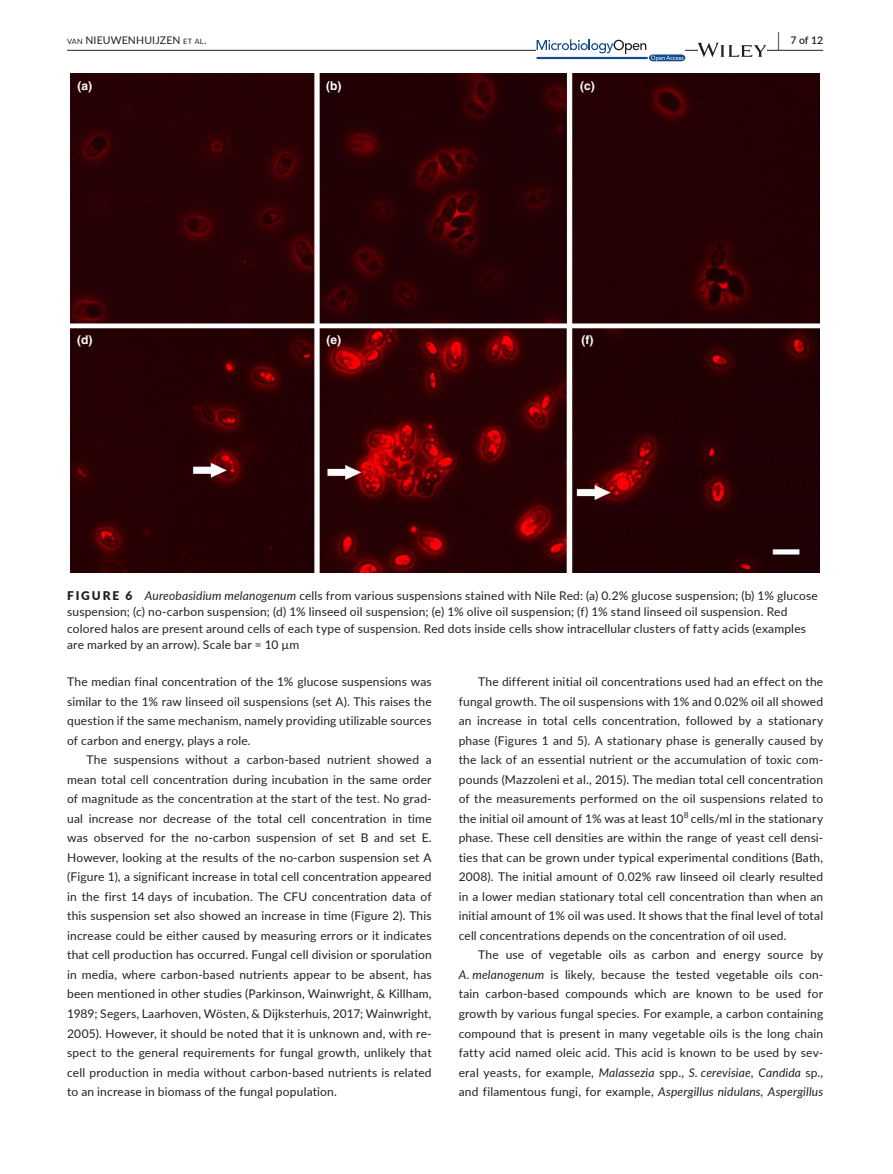
<style>
.page{position:relative;width:893px;height:1174px;background:#fff}
.page>*{position:absolute;margin:0;border:0;box-sizing:border-box;transform-origin:0 0}
.t1{font:600 19.5px "Lato";color:#231f20;scale:.48 1}
.t2{font:12px/19.5px "Lato";letter-spacing:.015em;color:#231f20;text-align:justify}
.t3{font:700 12px "Helvetica";color:#fff}
.t4{font:10.5px "Lato";letter-spacing:.015em;color:#231f20}
.t5{font:600 10.5px "Lato";color:#231f20}
.s1{font-size:7.35px}
.s2{font-weight:900}
.s3{font-style:italic}
</style>
<div class="page">
<hr style="left:67px;top:50px;width:756px;height:1px;background:#231f20">
<svg style="left:537px;top:39px;width:148px;height:22px"></svg>
<svg style="left:697px;top:43px;width:69px;height:14px"></svg>
<img style="left:71px;top:73px;width:749px;height:500px">
<h1 class="t1" style="left:778px;top:26px;width:7px">|</h1>
<p class="t4" style="left:67px;top:33px;width:141px"><span class="s1">VAN</span> N IEUWEN HUIJZEN <span class="s1">ET AL</span>.</p>
<p class="t5" style="left:790px;top:33px;width:34px">7 of 12</p>
<p class="t3" style="left:77px;top:78px;width:16px">(a)</p>
<p class="t3" style="left:326px;top:78px;width:17px">(b)</p>
<p class="t3" style="left:580px;top:78px;width:16px">(c)</p>
<p class="t3" style="left:77px;top:332px;width:17px">(d)</p>
<p class="t3" style="left:327px;top:332px;width:16px">(e)</p>
<p class="t3" style="left:582px;top:332px;width:13px">(f)</p>
<p class="t2" style="left:67px;top:586px;width:752px;line-height:16.5px;text-align:left"><span class="s2">FIGURE 6</span> <span class="s3">Aureobasidium melanogenum</span> cells from various suspensions stained with Nile Red: (a) 0.2% glucose suspension; (b) 1% glucose suspension; (c) no‐carbon suspension; (d) 1% linseed oil suspension; (e) 1% olive oil suspension; (f) 1% stand linseed oil suspension. Red colored halos are present around cells of each type of suspension. Red dots inside cells show intracellular clusters of fatty acids (examples are marked by an arrow). Scale bar = 10 µm</p>
<p class="t2" style="left:67px;top:671px;width:366px">The median final concentration of the 1% glucose suspensions was similar to the 1% raw linseed oil suspensions (set A). This raises the question if the same mechanism, namely providing utilizable sources of carbon and energy, plays a role.</p>
<p class="t2" style="left:67px;top:749px;width:366px;text-indent:20px">The suspensions without a carbon‐based nutrient showed a mean total cell concentration during incubation in the same order of magnitude as the concentration at the start of the test. No grad‐ ual increase nor decrease of the total cell concentration in time was observed for the no‐carbon suspension of set B and set E.<br>However, looking at the results of the no‐carbon suspension set A (Figure 1), a significant increase in total cell concentration appeared in the first 14 days of incubation. The CFU concentration data of this suspension set also showed an increase in time (Figure 2). This increase could be either caused by measuring errors or it indicates that cell production has occurred. Fungal cell division or sporulation in media, where carbon‐based nutrients appear to be absent, has been mentioned in other studies (Parkinson, Wainwright, &amp; Killham, 1989; Segers, Laarhoven, Wösten, &amp; Dijksterhuis, 2017; Wainwright, 2005). However, it should be noted that it is unknown and, with re‐ spect to the general requirements for fungal growth, unlikely that cell production in media without carbon‐based nutrients is related to an increase in biomass of the fungal population.</p>
<p class="t2" style="left:459px;top:671px;width:366px;text-indent:20px">The different initial oil concentrations used had an effect on the fungal growth. The oil suspensions with 1% and 0.02% oil all showed an increase in total cells concentration, followed by a stationary phase (Figures 1 and 5). A stationary phase is generally caused by the lack of an essential nutrient or the accumulation of toxic com‐ pounds (Mazzoleni et al., 2015). The median total cell concentration of the measurements performed on the oil suspensions related to the initial oil amount of 1% was at least 10<sup>8</sup> cells/ml in the stationary phase. These cell densities are within the range of yeast cell densi‐ ties that can be grown under typical experimental conditions (Bath, 2008). The initial amount of 0.02% raw linseed oil clearly resulted in a lower median stationary total cell concentration than when an initial amount of 1% oil was used. It shows that the final level of total cell concentrations depends on the concentration of oil used.</p>
<p class="t2" style="left:459px;top:944px;width:366px;text-indent:20px">The use of vegetable oils as carbon and energy source by <span class="s3">A. melanogenum</span> is likely, because the tested vegetable oils con‐ tain carbon‐based compounds which are known to be used for growth by various fungal species. For example, a carbon containing compound that is present in many vegetable oils is the long chain fatty acid named oleic acid. This acid is known to be used by sev‐ eral yeasts, for example, <span class="s3">Malassezia</span> spp., <span class="s3">S. cerevisiae</span>, <span class="s3">Candida</span> sp., and filamentous fungi, for example, <span class="s3">Aspergillus nidulans, Aspergillus</span></p>
</div>
